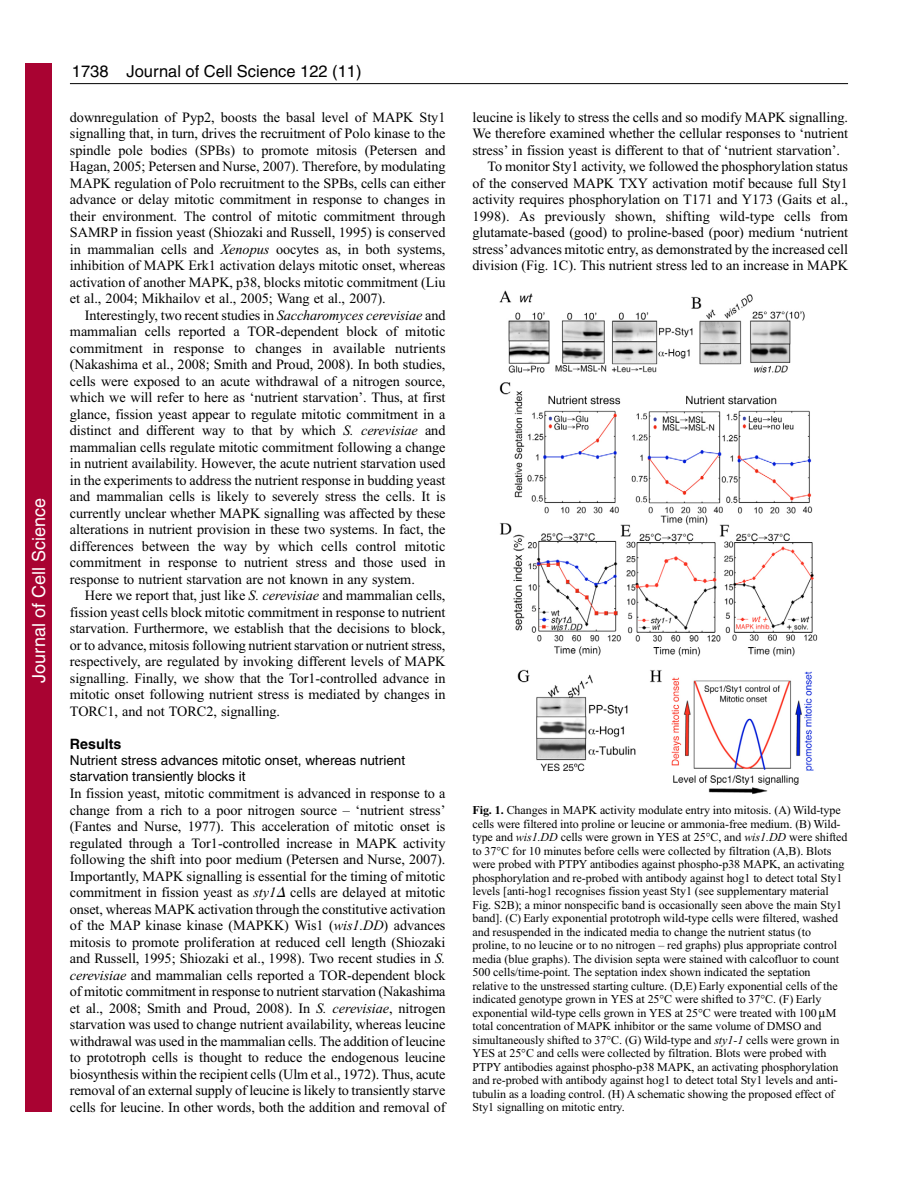
<style>
.page{position:relative;width:918px;height:1188px;background:#fff}
.page>*{position:absolute;margin:0;border:0;box-sizing:border-box;transform-origin:0 0}
.t1{font:18px "Helvetica";color:#fff}
.t2{font:16.5px "Helvetica";color:#000}
.t3{font:14.25px/16.5px "Times New Roman";letter-spacing:-.005em;color:#000;text-align:justify}
.t4{font:700 14.25px "Helvetica";color:#000}
.t5{font:13.5px/16.5px "Helvetica";color:#000}
.t6{font:12px/13.5px "Times New Roman";letter-spacing:-.005em;color:#000}
.s1{font-style:italic}
.s2{font-family:"Mathematical Pi One";font-style:italic}
.s3{font-weight:700}
</style>
<div class="page">
<hr style="left:70px;top:83px;width:778px;height:1px;background:#000">
<img style="left:499px;top:290px;width:319px;height:505px">
<div style="left:26px;top:64px;width:26px;height:1048px;background:#a90332"></div>
<p class="t1" style="left:28px;top:683px;width:186px;rotate:-90deg">Journal of Cell Science</p>
<p class="t2" style="left:127px;top:65px;width:237px">Journal of Cell Science 122 (11)</p>
<p class="t2" style="left:72px;top:65px;width:38px">1738</p>
<p class="t3" style="left:70px;top:110px;width:377px">downregulation of Pyp2, boosts the basal level of MAPK Sty1 signalling that, in turn, drives the recruitment of Polo kinase to the spindle pole bodies (SPBs) to promote mitosis (Petersen and Hagan, 2005; Petersen and Nurse, 2007). Therefore, by modulating MAPK regulation of Polo recruitment to the SPBs, cells can either advance or delay mitotic commitment in response to changes in their environment. The control of mitotic commitment through SAMRP in fission yeast (Shiozaki and Russell, 1995) is conserved in mammalian cells and <span class="s1">Xenopus</span> oocytes as, in both systems, inhibition of MAPK Erk1 activation delays mitotic onset, whereas activation of another MAPK, p38, blocks mitotic commitment (Liu et al., 2004; Mikhailov et al., 2005; Wang et al., 2007).</p>
<p class="t3" style="left:70px;top:308px;width:377px;text-indent:15px">Interestingly, two recent studies in <span class="s1">Saccharomyces cerevisiae</span> and mammalian cells reported a TOR-dependent block of mitotic commitment in response to changes in available nutrients (Nakashima et al., 2008; Smith and Proud, 2008). In both studies, cells were exposed to an acute withdrawal of a nitrogen source, which we will refer to here as ‘nutrient starvation’. Thus, at first glance, fission yeast appear to regulate mitotic commitment in a distinct and different way to that by which <span class="s1">S. cerevisiae</span> and mammalian cells regulate mitotic commitment following a change in nutrient availability. However, the acute nutrient starvation used in the experiments to address the nutrient response in budding yeast and mammalian cells is likely to severely stress the cells. It is currently unclear whether MAPK signalling was affected by these alterations in nutrient provision in these two systems. In fact, the differences between the way by which cells control mitotic commitment in response to nutrient stress and those used in response to nutrient starvation are not known in any system.</p>
<p class="t3" style="left:70px;top:588px;width:377px;text-indent:15px">Here we report that, just like <span class="s1">S. cerevisiae</span> and mammalian cells, fission yeast cells block mitotic commitment in response to nutrient starvation. Furthermore, we establish that the decisions to block, or to advance, mitosis following nutrient starvation or nutrient stress, respectively, are regulated by invoking different levels of MAPK signalling. Finally, we show that the Tor1-controlled advance in mitotic onset following nutrient stress is mediated by changes in TORC1, and not TORC2, signalling.</p>
<p class="t4" style="left:70px;top:738px;width:53px">Results</p>
<p class="t5" style="left:70px;top:753px;width:337px">Nutrient stress advances mitotic onset, whereas nutrient starvation transiently blocks it</p>
<p class="t3" style="left:70px;top:786px;width:377px">In fission yeast, mitotic commitment is advanced in response to a change from a rich to a poor nitrogen source – ‘nutrient stress’ (Fantes and Nurse, 1977). This acceleration of mitotic onset is regulated through a Tor1-controlled increase in MAPK activity following the shift into poor medium (Petersen and Nurse, 2007).<br>Importantly, MAPK signalling is essential for the timing of mitotic commitment in fission yeast as <span class="s1">sty1</span><span class="s2">-</span> cells are delayed at mitotic onset, whereas MAPK activation through the constitutive activation of the MAP kinase kinase (MAPKK) Wis1 (<span class="s1">wis1.DD</span>) advances mitosis to promote proliferation at reduced cell length (Shiozaki and Russell, 1995; Shiozaki et al., 1998). Two recent studies in <span class="s1">S. cerevisiae</span> and mammalian cells reported a TOR-dependent block of mitotic commitment in response to nutrient starvation (Nakashima et al., 2008; Smith and Proud, 2008). In <span class="s1">S. cerevisiae</span>, nitrogen starvation was used to change nutrient availability, whereas leucine withdrawal was used in the mammalian cells. The addition of leucine to prototroph cells is thought to reduce the endogenous leucine biosynthesis within the recipient cells (Ulm et al., 1972). Thus, acute removal of an external supply of leucine is likely to transiently starve cells for leucine. In other words, both the addition and removal of</p>
<p class="t3" style="left:472px;top:110px;width:377px">leucine is likely to stress the cells and so modify MAPK signalling.</p>
<p class="t3" style="left:472px;top:126px;width:377px">We therefore examined whether the cellular responses to ‘nutrient</p>
<p class="t3" style="left:472px;top:143px;width:369px">stress’ in fission yeast is different to that of ‘nutrient starvation’.</p>
<p class="t3" style="left:488px;top:159px;width:362px">To monitor Sty1 activity, we followed the phosphorylation status</p>
<p class="t3" style="left:472px;top:176px;width:377px">of the conserved MAPK TXY activation motif because full Sty1</p>
<p class="t3" style="left:472px;top:192px;width:377px">activity requires phosphorylation on T171 and Y173 (Gaits et al.,</p>
<p class="t3" style="left:472px;top:209px;width:377px">1998). As previously shown, shifting wild-type cells from</p>
<p class="t3" style="left:472px;top:225px;width:377px">glutamate-based (good) to proline-based (poor) medium ‘nutrient</p>
<p class="t3" style="left:472px;top:242px;width:377px">stress’ advances mitotic entry, as demonstrated by the increased cell</p>
<p class="t3" style="left:472px;top:258px;width:377px">division (Fig. 1C). This nutrient stress led to an increase in MAPK</p>
<p class="t6" style="left:472px;top:805px;width:377px"><span class="s3">Fig. 1.</span> Changes in MAPK activity modulate entry into mitosis. (A) Wild-type cells were filtered into proline or leucine or ammonia-free medium. (B) Wild&shy;type and <span class="s1">wis1.DD</span> cells were grown in YES at 25°C, and <span class="s1">wis1.DD</span> were shifted to 37°C for 10 minutes before cells were collected by filtration (A,B). Blots were probed with PTPY antibodies against phospho-p38 MAPK, an activating phosphorylation and re-probed with antibody against hog1 to detect total Sty1 levels [anti-hog1 recognises fission yeast Sty1 (see supplementary material Fig. S2B); a minor nonspecific band is occasionally seen above the main Sty1 band]. (C) Early exponential prototroph wild-type cells were filtered, washed and resuspended in the indicated media to change the nutrient status (to proline, to no leucine or to no nitrogen – red graphs) plus appropriate control media (blue graphs). The division septa were stained with calcofluor to count 500 cells/time-point. The septation index shown indicated the septation relative to the unstressed starting culture. (D,E) Early exponential cells of the indicated genotype grown in YES at 25°C were shifted to 37°C. (F) Early exponential wild-type cells grown in YES at 25°C were treated with 100 M total concentration of MAPK inhibitor or the same volume of DMSO and simultaneously shifted to 37°C. (G) Wild-type and <span class="s1">sty1-1</span> cells were grown in YES at 25°C and cells were collected by filtration. Blots were probed with PTPY antibodies against phospho-p38 MAPK, an activating phosphorylation and re-probed with antibody against hog1 to detect total Sty1 levels and anti&shy;tubulin as a loading control. (H) A schematic showing the proposed effect of Sty1 signalling on mitotic entry.</p>
</div>
